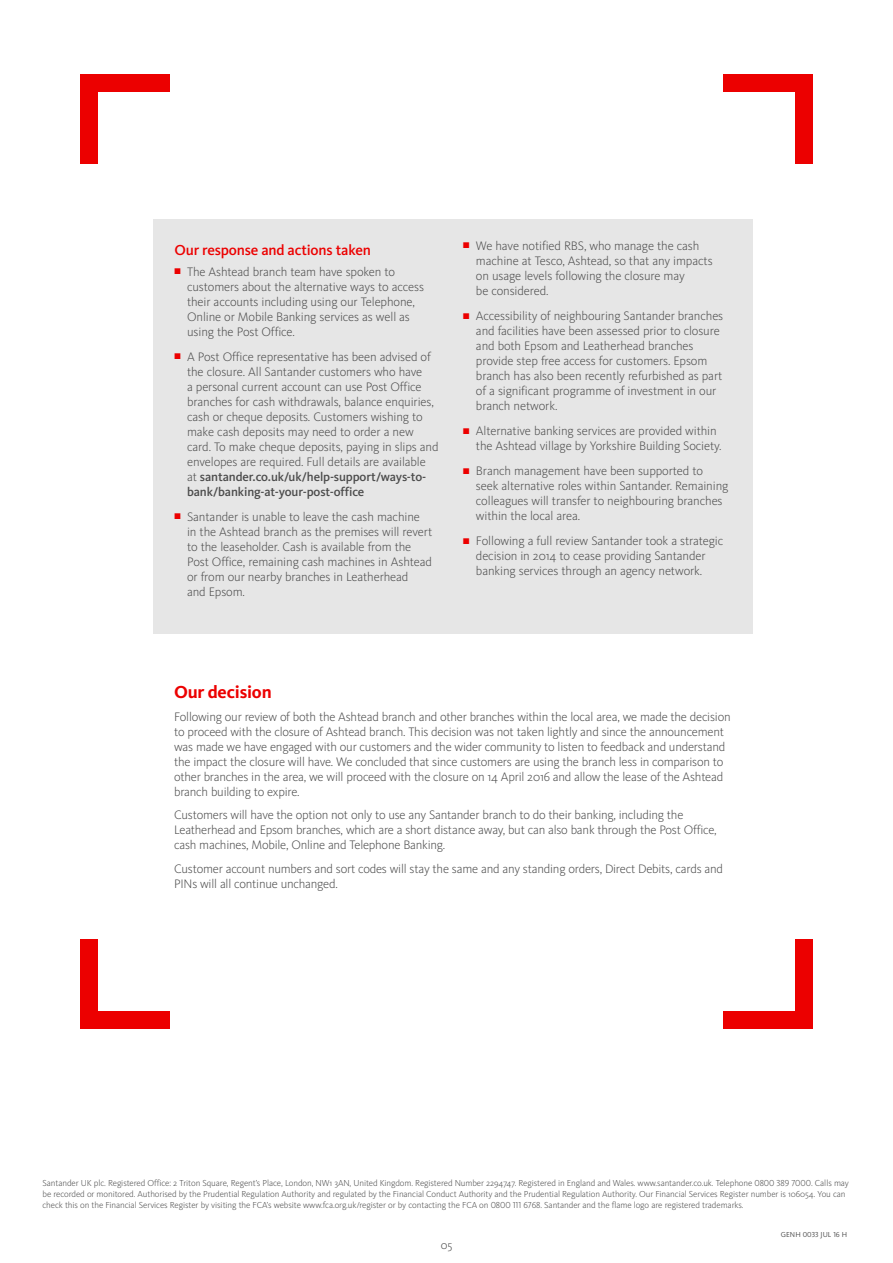
<style>
.page{position:relative;width:893px;height:1263px;background:#fff}
.page>*{position:absolute;margin:0;border:0;box-sizing:border-box;transform-origin:0 0}
.t1{font:700 18px "Kievit OT";letter-spacing:-.01em;color:#ec0000}
.t2{font:500 15px "Kievit OT";letter-spacing:-.01em;color:#ec0000}
.t3{font:300 12.75px/15px "Kievit OT";letter-spacing:-.01em;color:#4c4c4c}
.t4{font:300 12px "Kievit OT";color:#4c4c4c}
.t5{font:300 9px/10.8px "Kievit OT";letter-spacing:-.01em;color:#4c4c4c}
.t6{font:7.5px "Kievit OT";letter-spacing:.01em;color:#4c4c4c}
.s1{color:#ec0000}
.s2{font-weight:500}
</style>
<div class="page">
<div style="left:153px;top:219px;width:599px;height:415px;background:#e6e6e6"></div>
<div style="left:80px;top:74px;width:89px;height:18px;background:#ec0000"></div>
<div style="left:80px;top:74px;width:18px;height:89px;background:#ec0000"></div>
<div style="left:724px;top:74px;width:89px;height:18px;background:#ec0000"></div>
<div style="left:795px;top:74px;width:18px;height:89px;background:#ec0000"></div>
<div style="left:80px;top:1011px;width:89px;height:18px;background:#ec0000"></div>
<div style="left:80px;top:940px;width:18px;height:89px;background:#ec0000"></div>
<div style="left:724px;top:1011px;width:89px;height:18px;background:#ec0000"></div>
<div style="left:795px;top:940px;width:18px;height:89px;background:#ec0000"></div>
<p class="t2" style="left:174px;top:241px;width:198px">Our response and actions taken</p>
<p class="t3" style="left:187px;top:264px;width:238px;text-indent:-13px"><span class="s1">■</span> The Ashtead branch team have spoken to customers about the alternative ways to access their accounts including using our Telephone, Online or Mobile Banking services as well as using the Post Office.</p>
<p class="t3" style="left:187px;top:349px;width:253px;text-indent:-13px"><span class="s1">■</span> A Post Office representative has been advised of the closure. All Santander customers who have<br>a personal current account can use Post Office branches for cash withdrawals, balance enquiries, cash or cheque deposits. Customers wishing to make cash deposits may need to order a new card. To make cheque deposits, paying in slips and envelopes are required. Full details are available at <span class="s2">santander.co.uk/uk/help-support/ways-to&shy;bank/banking-at-your-post-office</span></p>
<p class="t3" style="left:187px;top:509px;width:247px;text-indent:-13px"><span class="s1">■</span> Santander is unable to leave the cash machine in the Ashtead branch as the premises will revert to the leaseholder. Cash is available from the Post Office, remaining cash machines in Ashtead or from our nearby branches in Leatherhead<br>and Epsom.</p>
<p class="t3" style="left:476px;top:238px;width:238px;text-indent:-13px"><span class="s1">■</span> We have notified RBS, who manage the cash machine at Tesco, Ashtead, so that any impacts on usage levels following the closure may<br>be considered.</p>
<p class="t3" style="left:476px;top:308px;width:249px;text-indent:-13px"><span class="s1">■</span> Accessibility of neighbouring Santander branches and facilities have been assessed prior to closure and both Epsom and Leatherhead branches provide step free access for customers. Epsom branch has also been recently refurbished as part of a significant programme of investment in our branch network.</p>
<p class="t3" style="left:476px;top:423px;width:247px;text-indent:-13px"><span class="s1">■</span> Alternative banking services are provided within the Ashtead village by Yorkshire Building Society.</p>
<p class="t3" style="left:476px;top:463px;width:254px;text-indent:-13px"><span class="s1">■</span> Branch management have been supported to seek alternative roles within Santander. Remaining colleagues will transfer to neighbouring branches within the local area.</p>
<p class="t3" style="left:476px;top:533px;width:249px;text-indent:-13px"><span class="s1">■</span> Following a full review Santander took a strategic decision in 2014 to cease providing Santander banking services through an agency network.</p>
<h1 class="t1" style="left:174px;top:681px;width:99px">Our decision</h1>
<p class="t3" style="left:174px;top:709px;width:558px">Following our review of both the Ashtead branch and other branches within the local area, we made the decision to proceed with the closure of Ashtead branch. This decision was not taken lightly and since the announcement was made we have engaged with our customers and the wider community to listen to feedback and understand the impact the closure will have. We concluded that since customers are using the branch less in comparison to other branches in the area, we will proceed with the closure on 14 April 2016 and allow the lease of the Ashtead branch building to expire.</p>
<p class="t3" style="left:174px;top:808px;width:544px">Customers will have the option not only to use any Santander branch to do their banking, including the<br>Leatherhead and Epsom branches, which are a short distance away, but can also bank through the Post Office, cash machines, Mobile, Online and Telephone Banking.</p>
<p class="t3" style="left:174px;top:861px;width:550px">Customer account numbers and sort codes will stay the same and any standing orders, Direct Debits, cards and<br>PINs will all continue unchanged.</p>
<p class="t5" style="left:43px;top:1178px;width:808px">Santander UK plc. Registered Office: 2 Triton Square, Regent’s Place, London, NW1 3AN, United Kingdom. Registered Number 2294747. Registered in England and Wales. www.santander.co.uk. Telephone 0800 389 7000. Calls may be recorded or monitored. Authorised by the Prudential Regulation Authority and regulated by the Financial Conduct Authority and the Prudential Regulation Authority. Our Financial Services Register number is 106054. You can check this on the Financial Services Register by visiting the FCA’s website www.fca.org.uk/register or by contacting the FCA on 0800 111 6768. Santander and the flame logo are registered trademarks.</p>
<p class="t4" style="left:441px;top:1238px;width:13px">05</p>
<p class="t6" style="left:781px;top:1230px;width:68px">GENH 0033 JUL 16 H</p>
</div>
